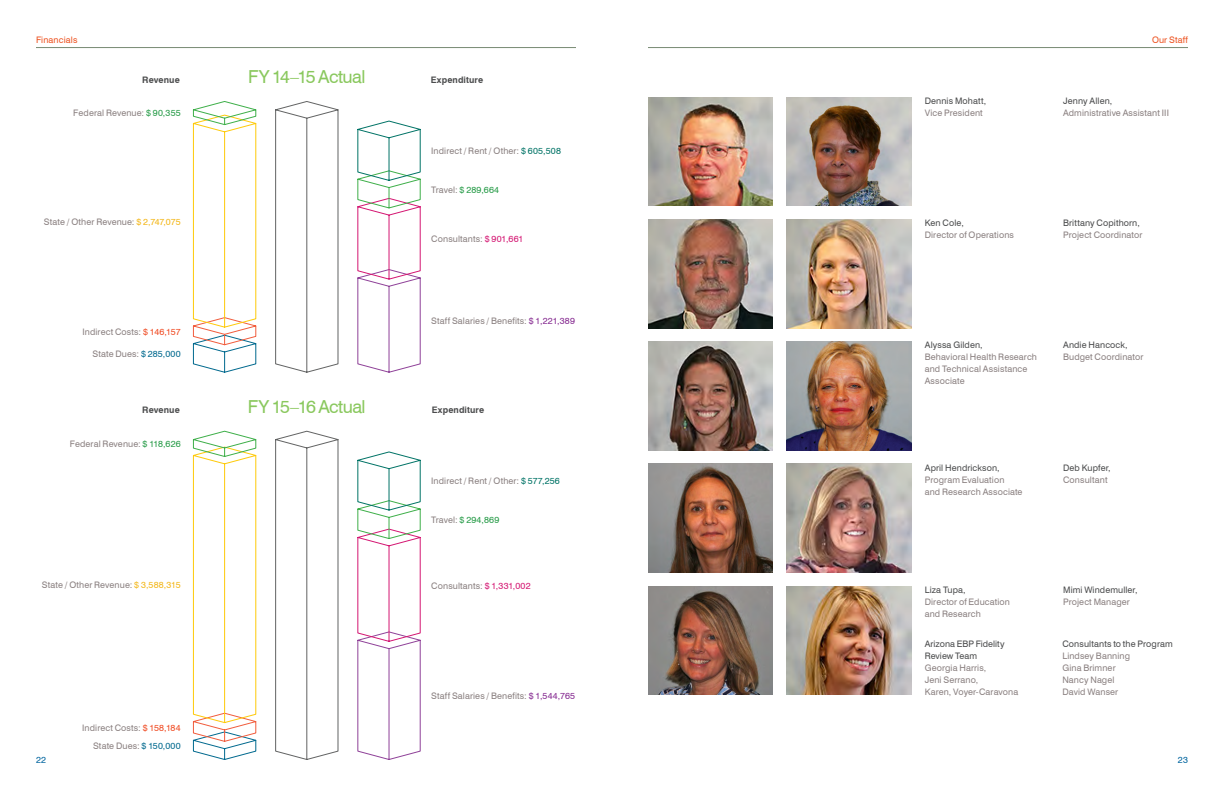
<style>
.page{position:relative;width:1224px;height:792px;background:#fff}
.page>*{position:absolute;margin:0;border:0;box-sizing:border-box;transform-origin:0 0}
.t1{font:17.9px "Swiss 721 BT";letter-spacing:-.03em;color:#8ac85e}
.t2{font:9px/12px "Swiss 721 BT";letter-spacing:.015em;color:#8b8181}
.t3{font:9px/12px "Swiss 721 BT";letter-spacing:.01em;color:#4b4c4d}
.Project_Lead{font:700 9px "Swiss 721 BT";letter-spacing:.01em;color:#4b4c4d}
.t4{font:9px "Swiss 721 BT";letter-spacing:.015em;color:#269b47}
.HeaderL{font:9px "Swiss 721 BT";letter-spacing:.015em;color:#ed5422}
.HeaderR{font:9px "Swiss 721 BT";letter-spacing:.02em;color:#ed5422}
.t5{font:9px "Swiss 721 BT";color:#00659f}
.s1{color:#269b47}
.s2{color:#f3b71a}
.s3{color:#f04b23}
.s4{color:#00698e}
.s5{color:#007366}
.s6{color:#8b8181}
.s7{color:#d41672}
.s8{color:#862b91}
.s9{color:#4b4c4d}
</style>
<div class="page">
<hr style="left:36px;top:47px;width:540px;height:1px;background:#778a73">
<hr style="left:648px;top:47px;width:540px;height:1px;background:#778a73">
<img style="left:648px;top:97px;width:125px;height:109px">
<img style="left:787px;top:464px;width:124px;height:109px">
<img style="left:648px;top:586px;width:125px;height:109px">
<img style="left:786px;top:586px;width:125px;height:109px">
<img style="left:648px;top:464px;width:125px;height:109px">
<img style="left:787px;top:219px;width:125px;height:109px">
<img style="left:787px;top:97px;width:125px;height:109px">
<img style="left:648px;top:342px;width:125px;height:108px">
<img style="left:648px;top:219px;width:125px;height:109px">
<img style="left:787px;top:342px;width:125px;height:108px">
<svg style="left:193px;top:431px;width:63px;height:329px"></svg>
<svg style="left:275px;top:431px;width:64px;height:329px"></svg>
<svg style="left:357px;top:451px;width:64px;height:309px"></svg>
<svg style="left:193px;top:101px;width:63px;height:272px"></svg>
<svg style="left:275px;top:101px;width:64px;height:272px"></svg>
<svg style="left:357px;top:121px;width:64px;height:252px"></svg>
<p class="HeaderL" style="left:36px;top:34px;width:43px">Financials</p>
<p class="Project_Lead" style="left:142px;top:74px;width:39px">Revenue</p>
<p class="t1" style="left:248px;top:66px;width:119px">FY 14–15 Actual</p>
<p class="Project_Lead" style="left:431px;top:74px;width:54px">Expenditure</p>
<p class="t2" style="left:73px;top:107px;width:109px">Federal Revenue: <span class="s1">$ 90,355</span></p>
<p class="t2" style="left:44px;top:215px;width:138px">State / Other Revenue: <span class="s2">$ 2,747,075</span></p>
<p class="t2" style="left:83px;top:325px;width:100px">Indirect Costs: <span class="s3">$ 146,157</span></p>
<p class="t2" style="left:92px;top:348px;width:90px">State Dues: <span class="s4">$ 285,000</span></p>
<p class="t2" style="left:431px;top:145px;width:131px">Indirect / Rent / Other: <span class="s5">$ 605,508</span></p>
<p class="t4" style="left:431px;top:184px;width:69px"><span class="s6">Travel:</span> $ 289,664</p>
<p class="t2" style="left:431px;top:233px;width:94px">Consultants: <span class="s7">$ 901,661</span></p>
<p class="t2" style="left:431px;top:315px;width:145px">Staff Salaries / Benefits: <span class="s8">$ 1,221,389</span></p>
<p class="Project_Lead" style="left:142px;top:405px;width:39px">Revenue</p>
<p class="t1" style="left:248px;top:396px;width:119px">FY 15–16 Actual</p>
<p class="Project_Lead" style="left:432px;top:405px;width:54px">Expenditure</p>
<p class="t2" style="left:70px;top:438px;width:112px">Federal Revenue: <span class="s1">$ 118,626</span></p>
<p class="t2" style="left:42px;top:579px;width:140px">State / Other Revenue: <span class="s2">$ 3,588,315</span></p>
<p class="t2" style="left:82px;top:721px;width:100px">Indirect Costs: <span class="s3">$ 158,184</span></p>
<p class="t2" style="left:93px;top:740px;width:89px">State Dues: <span class="s4">$ 150,000</span></p>
<p class="t2" style="left:431px;top:475px;width:130px">Indirect / Rent / Other: <span class="s5">$ 577,256</span></p>
<p class="t4" style="left:431px;top:514px;width:70px"><span class="s6">Travel:</span> $ 294,869</p>
<p class="t2" style="left:431px;top:579px;width:101px">Consultants: <span class="s7">$ 1,331,002</span></p>
<p class="t2" style="left:431px;top:690px;width:145px">Staff Salaries / Benefits: <span class="s8">$ 1,544,765</span></p>
<p class="t3" style="left:925px;top:95px;width:63px">Dennis Mohatt,</p>
<p class="t2" style="left:925px;top:107px;width:60px">Vice President</p>
<p class="HeaderR" style="left:1152px;top:34px;width:37px">Our Staff</p>
<p class="t3" style="left:1063px;top:95px;width:51px">Jenny Allen,</p>
<p class="t2" style="left:1063px;top:107px;width:107px">Administrative Assistant III</p>
<p class="t2" style="left:925px;top:217px;width:91px"><span class="s9">Ken Cole,<br></span>Director of Operations</p>
<p class="t3" style="left:1063px;top:217px;width:78px">Brittany Copithorn,</p>
<p class="t2" style="left:1063px;top:229px;width:81px">Project Coordinator</p>
<p class="t3" style="left:925px;top:339px;width:59px">Alyssa Gilden,</p>
<p class="t2" style="left:925px;top:351px;width:114px">Behavioral Health Research and Technical Assistance<br>Associate</p>
<p class="t3" style="left:1063px;top:339px;width:66px">Andie Hancock,</p>
<p class="t2" style="left:1063px;top:351px;width:82px">Budget Coordinator</p>
<p class="t3" style="left:925px;top:461px;width:76px">April Hendrickson,</p>
<p class="t2" style="left:925px;top:473px;width:99px">Program Evaluation<br>and Research Associate</p>
<p class="t3" style="left:1063px;top:461px;width:49px">Deb Kupfer,</p>
<p class="t2" style="left:1063px;top:473px;width:46px">Consultant</p>
<p class="t3" style="left:925px;top:584px;width:42px">Liza Tupa,</p>
<p class="t2" style="left:925px;top:596px;width:87px">Director of Education and Research</p>
<p class="t3" style="left:925px;top:638px;width:81px">Arizona EBP Fidelity<br>Review Team</p>
<p class="t2" style="left:925px;top:662px;width:63px">Georgia Harris,</p>
<p class="t2" style="left:925px;top:674px;width:55px">Jeni Serrano,</p>
<p class="t2" style="left:925px;top:686px;width:95px">Karen, Voyer-Caravona</p>
<p class="t3" style="left:1063px;top:584px;width:76px">Mimi Windemuller,</p>
<p class="t2" style="left:1063px;top:596px;width:68px">Project Manager</p>
<p class="t3" style="left:1062px;top:638px;width:112px">Consultants to the Program</p>
<p class="t2" style="left:1062px;top:650px;width:69px">Lindsey Banning</p>
<p class="t2" style="left:1062px;top:662px;width:55px">Gina Brimner</p>
<p class="t2" style="left:1062px;top:674px;width:54px">Nancy Nagel</p>
<p class="t2" style="left:1062px;top:686px;width:57px">David Wanser</p>
<p class="t5" style="left:36px;top:754px;width:12px">22</p>
<p class="t5" style="left:1178px;top:754px;width:12px">23</p>
</div>
